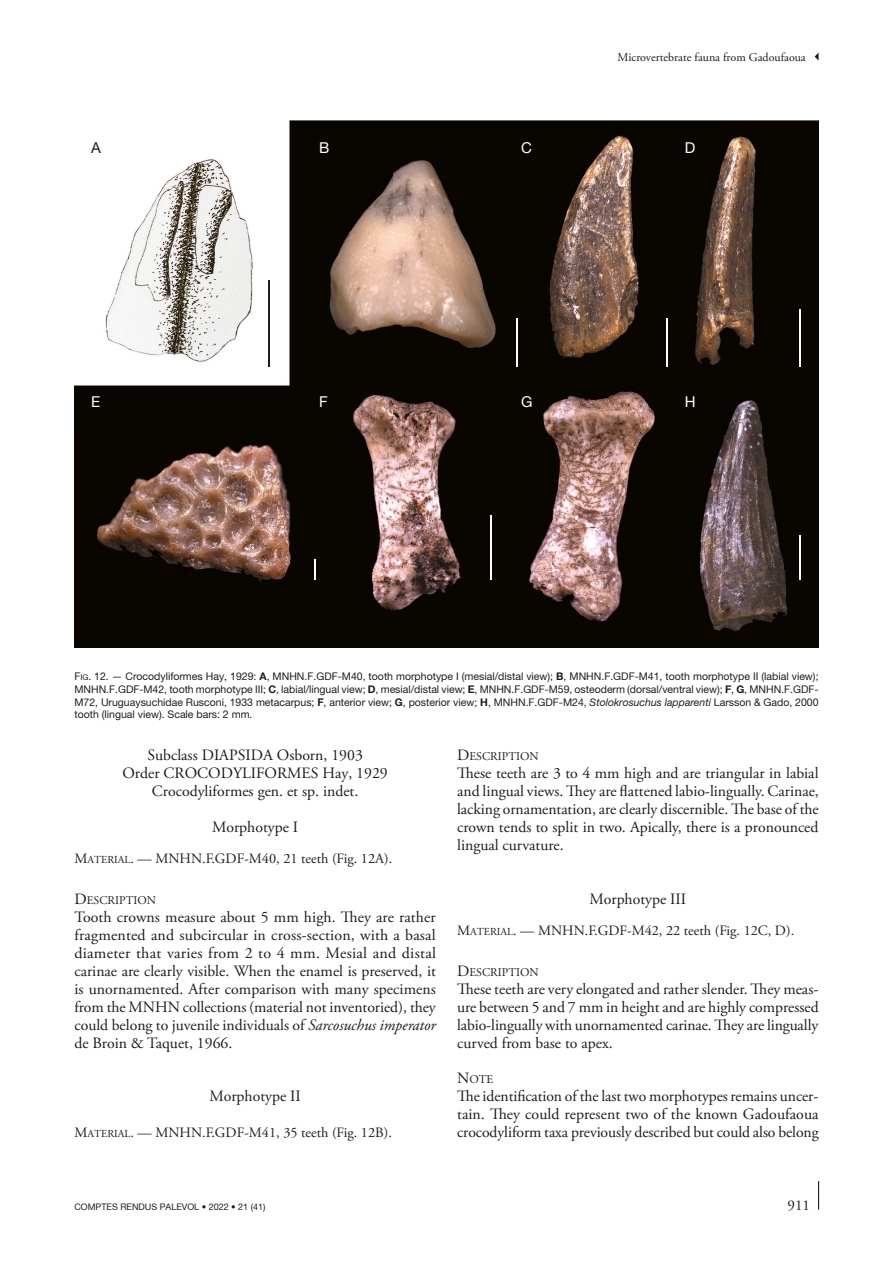
<style>
.page{position:relative;width:893px;height:1263px;background:#fff}
.page>*{position:absolute;margin:0;border:0;box-sizing:border-box;transform-origin:0 0}
.Texte_courant_1er_pa{font:15.75px/18px "Adobe Garamond Pro";color:#1d1d1b;text-align:justify}
.Systématique_Ss-titr{font:15.75px/18px "Adobe Garamond Pro";color:#1d1d1b;text-align:center}
.t1{font:15px "Helvetica Neue 3";color:#fff}
.t2{font:15px "Adobe Garamond Pro";color:#1d1d1b}
.t3{font:15px "Helvetica Neue 3";color:#1d1d1b}
.Matériel-diagnose{font:14.25px "Adobe Garamond Pro";color:#1d1d1b}
.t4{font:12px "Adobe Garamond Pro Regular 3";color:#1d1d1b}
.Titre_2{font:11.85px "Adobe Garamond";color:#1d1d1b}
.t5{font:10.5px/12.8px "Helvetica Neue";color:#1d1d1b;text-align:justify}
.t6{font:9px "Helvetica Neue 2";color:#1d1d1b}
.s1{font-style:inherit}
.s2{font-size:7.8px}
.s3{font-weight:700}
.s4{font-style:italic}
.s5{font-family:"Adobe Garamond"}
.s6{font-family:"Adobe Garamond";font-size:10.65px}
.s7{font-size:15.75px}
</style>
<div class="page">
<svg style="left:818px;top:1181px;width:1px;height:29px"></svg>
<svg style="left:815px;top:53px;width:4px;height:8px"></svg>
<img style="left:74px;top:121px;width:745px;height:526px">
<hr style="left:268px;top:280px;width:2px;height:87px;background:#1d1d1b">
<hr style="left:516px;top:319px;width:2px;height:48px;background:#fff">
<hr style="left:666px;top:318px;width:2px;height:49px;background:#fff">
<hr style="left:799px;top:309px;width:1px;height:58px;background:#fff">
<hr style="left:799px;top:535px;width:1px;height:44px;background:#fff">
<hr style="left:491px;top:514px;width:1px;height:65px;background:#fff">
<svg style="left:314px;top:559px;width:1px;height:20px"></svg>
<p class="t4" style="left:618px;top:50px;width:190px">Microvertebrate fauna from Gadoufaoua</p>
<p class="t3" style="left:91px;top:139px;width:11px">A</p>
<p class="t1" style="left:319px;top:139px;width:12px">B</p>
<p class="t1" style="left:521px;top:139px;width:12px">C</p>
<p class="t1" style="left:685px;top:139px;width:12px">D</p>
<p class="t1" style="left:91px;top:393px;width:11px">E</p>
<p class="t1" style="left:319px;top:393px;width:10px">F</p>
<p class="t1" style="left:521px;top:393px;width:13px">G</p>
<p class="t1" style="left:685px;top:393px;width:12px">H</p>
<p class="t5" style="left:74px;top:670px;width:746px"><span class="s1">F</span><span class="s2">ig</span><span class="s1">. 12</span>. — Crocodyliformes Hay, 1929: <span class="s3">A</span>, MNHN.F.GDF-M40, tooth morphotype I (mesial/distal view); <span class="s3">B</span>, MNHN.F.GDF-M41, tooth morphotype II (labial view); MNHN.F.GDF-M42, tooth morphotype III; <span class="s3">C</span>, labial/lingual view; <span class="s3">D</span>, mesial/distal view; <span class="s3">E</span>, MNHN.F.GDF-M59, osteoderm (dorsal/ventral view); <span class="s3">F</span>, <span class="s3">G</span>, MNHN.F.GDF-M72, Uruguaysuchidae Rusconi, 1933 metacarpus; <span class="s3">F</span>, anterior view; <span class="s3">G</span>, posterior view; <span class="s3">H</span>, MNHN.F.GDF-M24, <span class="s4">Stolokrosuchus lapparenti</span> Larsson &amp; Gado, 2000 tooth (lingual view). Scale bars: 2 mm.</p>
<p class="Systématique_Ss-titr" style="left:122px;top:747px;width:267px">Subclass DIAPSIDA Osborn, 1903<br>Order CROCODYLIFORMES Hay, 1929<br>Crocodyliformes gen. et sp. indet.</p>
<p class="Systématique_Ss-titr" style="left:212px;top:819px;width:88px">Morphotype I</p>
<p class="Matériel-diagnose" style="left:74px;top:850px;width:319px"><span class="s5">M</span><span class="s6">ATERIAL</span>. — MNHN.F.GDF-M40, 21 teeth (Fig. 12A).</p>
<p class="Titre_2" style="left:74px;top:894px;width:83px"><span class="s7">D</span>ESCRIPTION</p>
<p class="Texte_courant_1er_pa" style="left:74px;top:908px;width:363px">Tooth crowns measure about 5 mm high. They are rather fragmented and subcircular in cross-section, with a basal diameter that varies from 2 to 4 mm. Mesial and distal carinae are clearly visible. When the enamel is preserved, it is unornamented. After comparison with many specimens from the MNHN collections (material not inventoried), they could belong to juvenile individuals of <span class="s4">Sarcosuchus imperator </span>de Broin &amp; Taquet, 1966.</p>
<p class="Systématique_Ss-titr" style="left:209px;top:1088px;width:93px">Morphotype II</p>
<p class="Matériel-diagnose" style="left:74px;top:1123px;width:319px"><span class="s5">M</span><span class="s6">ATERIAL</span>. — MNHN.F.GDF-M41, 35 teeth (Fig. 12B).</p>
<p class="Titre_2" style="left:457px;top:750px;width:83px"><span class="s7">D</span>ESCRIPTION</p>
<p class="Texte_courant_1er_pa" style="left:457px;top:765px;width:363px">These teeth are 3 to 4 mm high and are triangular in labial and lingual views. They are flattened labio-lingually. Carinae, lacking ornamentation, are clearly discernible. The base of the crown tends to split in two. Apically, there is a pronounced lingual curvature.</p>
<p class="Systématique_Ss-titr" style="left:589px;top:890px;width:98px">Morphotype III</p>
<p class="Matériel-diagnose" style="left:457px;top:922px;width:339px"><span class="s5">M</span><span class="s6">ATERIAL</span>. — MNHN.F.GDF-M42, 22 teeth (Fig. 12C, D).</p>
<p class="Titre_2" style="left:457px;top:966px;width:83px"><span class="s7">D</span>ESCRIPTION</p>
<p class="Texte_courant_1er_pa" style="left:457px;top:980px;width:363px">These teeth are very elongated and rather slender. They meas&shy;ure between 5 and 7 mm in height and are highly compressed labio-lingually with unornamented carinae. They are lingually curved from base to apex.</p>
<p class="Titre_2" style="left:457px;top:1073px;width:38px"><span class="s7">N</span>OTE</p>
<p class="Texte_courant_1er_pa" style="left:457px;top:1088px;width:363px">The identification of the last two morphotypes remains uncer&shy;tain. They could represent two of the known Gadoufaoua crocodyliform taxa previously described but could also belong</p>
<p class="t6" style="left:74px;top:1201px;width:193px">COMPTES RENDUS PALEVOL • 2022 • 21 (41)</p>
<p class="t2" style="left:788px;top:1196px;width:24px">911</p>
</div>
